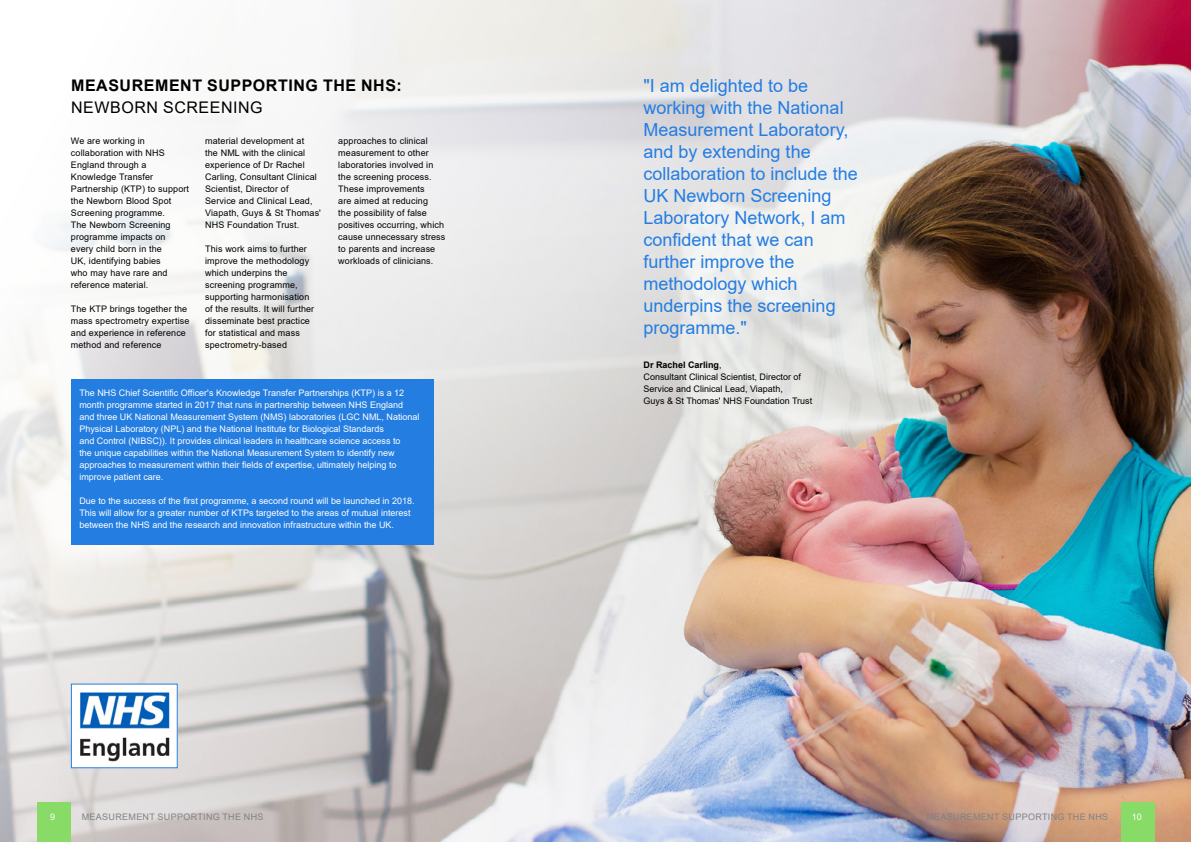
<style>
.page{position:relative;width:1191px;height:842px;background:#fff}
.page>*{position:absolute;margin:0;border:0;box-sizing:border-box;transform-origin:0 0}
.t1{font:18px/22px "Arial";color:#247de1}
.t2{font:700 16px "Arial";letter-spacing:.035em;color:#000}
.t3{font:16px "Arial";letter-spacing:.035em;color:#000}
.t4{font:9px/12px "Arial";letter-spacing:.015em;color:#000}
.t5{font:9px/12px "Arial";color:#fff}
.t6{font:9px "Arial";letter-spacing:.035em;color:#808285}
.s1{font-weight:700}
</style>
<div class="page">
<img style="left:0;top:0;width:1191px;height:842px">
<div style="left:37px;top:802px;width:34px;height:40px;background:#87db66"></div>
<div style="left:1121px;top:802px;width:33px;height:40px;background:#87db66"></div>
<div style="left:71px;top:380px;width:362px;height:165px;background:#247de1"></div>
<img style="left:73px;top:686px;width:103px;height:80px">
<div style="left:71px;top:684px;width:107px;height:84px;border:1px solid #247de1"></div>
<h2 class="t2" style="left:71px;top:74px;width:332px">MEASUREMENT SUPPORTING THE NHS:</h2>
<h2 class="t3" style="left:71px;top:96px;width:193px">NEWBORN SCREENING</h2>
<p class="t4" style="left:71px;top:135px;width:120px">We are working in collaboration with NHS<br>England through a<br>Knowledge Transfer<br>Partnership (KTP) to support the Newborn Blood Spot<br>Screening programme.<br>The Newborn Screening programme impacts on every child born in the<br>UK, identifying babies<br>who may have rare and reference material.</p>
<p class="t4" style="left:71px;top:303px;width:120px">The KTP brings together the mass spectrometry expertise and experience in reference method and reference</p>
<p class="t4" style="left:205px;top:135px;width:117px">material development at<br>the NML with the clinical experience of Dr Rachel<br>Carling, Consultant Clinical<br>Scientist, Director of<br>Service and Clinical Lead,<br>Viapath, Guys &amp; St Thomas'<br>NHS Foundation Trust.</p>
<p class="t4" style="left:205px;top:243px;width:111px">This work aims to further improve the methodology which underpins the screening programme, supporting harmonisation of the results. It will further disseminate best practice for statistical and mass spectrometry-based</p>
<p class="t4" style="left:338px;top:135px;width:109px">approaches to clinical measurement to other laboratories involved in the screening process.<br>These improvements<br>are aimed at reducing<br>the possibility of false positives occurring, which cause unnecessary stress to parents and increase workloads of clinicians.</p>
<p class="t5" style="left:79px;top:387px;width:342px">The NHS Chief Scientific Officer's Knowledge Transfer Partnerships (KTP) is a 12 month programme started in 2017 that runs in partnership between NHS England and three UK National Measurement System (NMS) laboratories (LGC NML, National Physical Laboratory (NPL) and the National Institute for Biological Standards<br>and Control (NIBSC)). It provides clinical leaders in healthcare science access to<br>the unique capabilities within the National Measurement System to identify new approaches to measurement within their fields of expertise, ultimately helping to improve patient care.</p>
<p class="t5" style="left:79px;top:495px;width:337px">Due to the success of the first programme, a second round will be launched in 2018.<br>This will allow for a greater number of KTPs targeted to the areas of mutual interest between the NHS and the research and innovation infrastructure within the UK.</p>
<p class="t1" style="left:643px;top:75px;width:216px">"I am delighted to be working with the National<br>Measurement Laboratory, and by extending the collaboration to include the<br>UK Newborn Screening<br>Laboratory Network, I am confident that we can further improve the methodology which underpins the screening programme."</p>
<p class="t4" style="left:643px;top:359px;width:170px"><span class="s1">Dr Rachel Carling</span>,<br>Consultant Clinical Scientist, Director of Service and Clinical Lead, Viapath,<br>Guys &amp; St Thomas' NHS Foundation Trust</p>
<p class="t5" style="left:50px;top:811px;width:7px">9</p>
<p class="t6" style="left:82px;top:810px;width:183px">MEASUREMENT SUPPORTING THE NHS</p>
<p class="t6" style="left:926px;top:810px;width:183px">MEASUREMENT SUPPORTING THE NHS</p>
<p class="t5" style="left:1132px;top:811px;width:12px">10</p>
</div>
